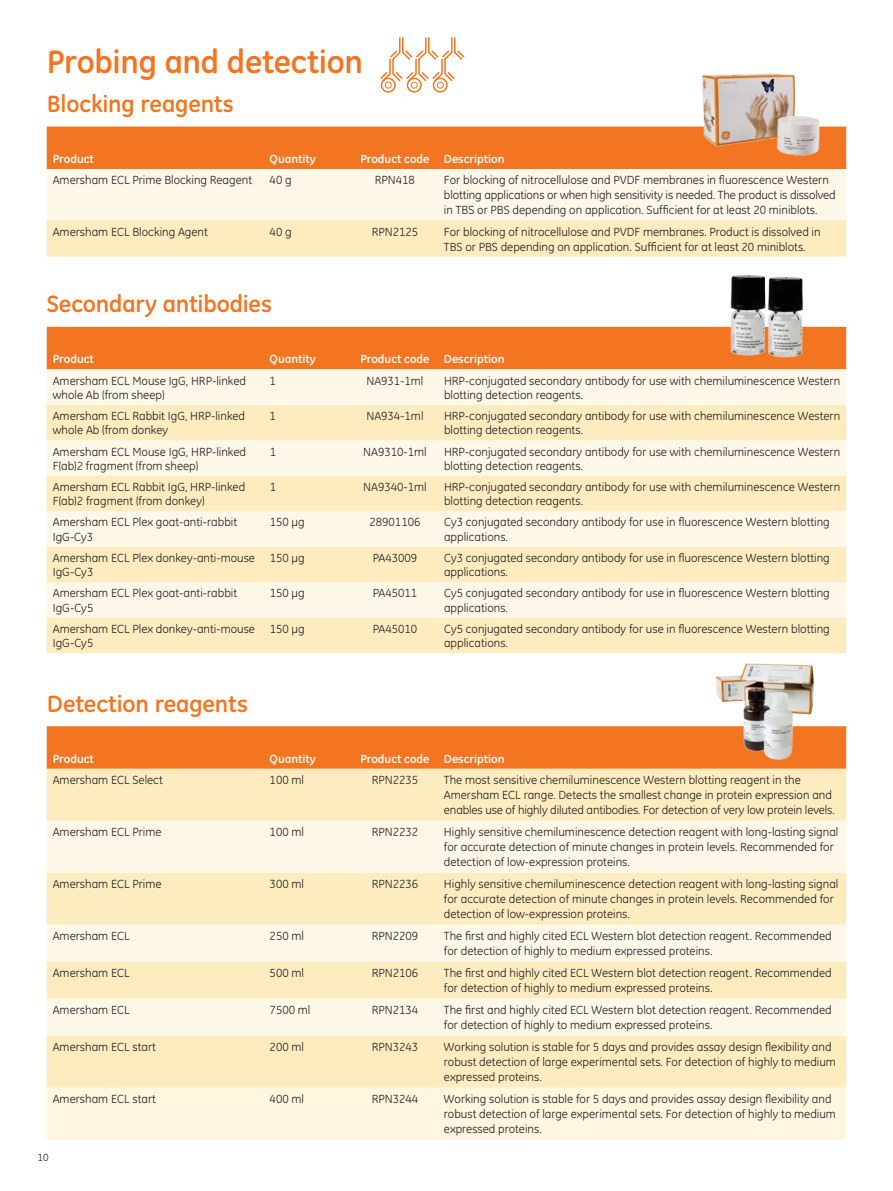
<style>
.page{position:relative;width:893px;height:1191px;background:#fff}
.page>*{position:absolute;margin:0;border:0;box-sizing:border-box;transform-origin:0 0}
.t1{font:700 33px "GE Inspira";letter-spacing:-.01em;color:#f47521}
.t2{font:700 24px "GE Inspira";letter-spacing:-.005em;color:#f47521}
.t3{font:12px/15px "GE Inspira";color:#231f20}
.t4{font:700 12px "GE Inspira";color:#fff}
.t5{font:10.5px "GE Inspira";color:#231f20}
</style>
<div class="page">
<svg style="left:47px;top:127px;width:799px;height:129px;background:#fbcda2"></svg>
<div style="left:47px;top:327px;width:799px;height:42px;background:#f47521"></div>
<div style="left:47px;top:369px;width:799px;height:36px;background:#fef8e9"></div>
<svg style="left:47px;top:405px;width:799px;height:248px;background:#fef1d2"></svg>
<div style="left:47px;top:726px;width:799px;height:43px;background:#f47521"></div>
<div style="left:47px;top:769px;width:799px;height:318px;background:#feecc1"></div>
<svg style="left:47px;top:820px;width:799px;height:215px;background:#fef3d8"></svg>
<div style="left:47px;top:1087px;width:799px;height:52px;background:#fef6df"></div>
<svg style="left:380px;top:37px;width:85px;height:56px"></svg>
<img style="left:694px;top:73px;width:137px;height:85px">
<img style="left:700px;top:663px;width:135px;height:97px">
<img style="left:725px;top:275px;width:83px;height:88px">
<h1 class="t1" style="left:47px;top:40px;width:318px">Probing and detection</h1>
<h2 class="t2" style="left:47px;top:88px;width:189px">Blocking reagents</h2>
<p class="t4" style="left:53px;top:151px;width:43px">Product</p>
<p class="t4" style="left:270px;top:151px;width:48px">Quantity</p>
<p class="t4" style="left:360px;top:151px;width:146px">Product code Description</p>
<p class="t3" style="left:53px;top:173px;width:201px">Amersham ECL Prime Blocking Reagent</p>
<p class="t3" style="left:270px;top:173px;width:24px">40 g</p>
<p class="t3" style="left:375px;top:173px;width:42px">RPN418</p>
<p class="t3" style="left:444px;top:173px;width:393px">For blocking of nitrocellulose and PVDF membranes in fluorescence Western blotting applications or when high sensitivity is needed. The product is dissolved in TBS or PBS depending on application. Sufficient for at least 20 miniblots.</p>
<p class="t3" style="left:53px;top:224px;width:157px">Amersham ECL Blocking Agent</p>
<p class="t3" style="left:270px;top:224px;width:24px">40 g</p>
<p class="t3" style="left:372px;top:224px;width:48px">RPN2125</p>
<p class="t3" style="left:444px;top:224px;width:378px">For blocking of nitrocellulose and PVDF membranes. Product is dissolved in<br>TBS or PBS depending on application. Sufficient for at least 20 miniblots.</p>
<h2 class="t2" style="left:47px;top:289px;width:227px">Secondary antibodies</h2>
<p class="t4" style="left:53px;top:351px;width:43px">Product</p>
<p class="t4" style="left:270px;top:351px;width:48px">Quantity</p>
<p class="t4" style="left:360px;top:351px;width:146px">Product code Description</p>
<p class="t3" style="left:53px;top:373px;width:195px;line-height:14.2px">Amersham ECL Mouse IgG, HRP-linked whole Ab (from sheep)</p>
<p class="t3" style="left:270px;top:373px;width:8px">1</p>
<p class="t3" style="left:366px;top:373px;width:59px">NA931-1ml</p>
<p class="t3" style="left:444px;top:373px;width:398px;line-height:14.2px">HRP-conjugated secondary antibody for use with chemiluminescence Western blotting detection reagents.</p>
<p class="t3" style="left:53px;top:409px;width:194px;line-height:14.2px">Amersham ECL Rabbit IgG, HRP-linked whole Ab (from donkey</p>
<p class="t3" style="left:270px;top:408px;width:8px">1</p>
<p class="t3" style="left:366px;top:408px;width:59px">NA934-1ml</p>
<p class="t3" style="left:444px;top:409px;width:398px;line-height:14.2px">HRP-conjugated secondary antibody for use with chemiluminescence Western blotting detection reagents.</p>
<p class="t3" style="left:53px;top:444px;width:195px;line-height:14.2px">Amersham ECL Mouse IgG, HRP-linked<br>F(ab)2 fragment (from sheep)</p>
<p class="t3" style="left:270px;top:444px;width:8px">1</p>
<p class="t3" style="left:363px;top:444px;width:65px">NA9310-1ml</p>
<p class="t3" style="left:444px;top:444px;width:398px;line-height:14.2px">HRP-conjugated secondary antibody for use with chemiluminescence Western blotting detection reagents.</p>
<p class="t3" style="left:53px;top:480px;width:194px;line-height:14.2px">Amersham ECL Rabbit IgG, HRP-linked<br>F(ab)2 fragment (from donkey)</p>
<p class="t3" style="left:270px;top:479px;width:8px">1</p>
<p class="t3" style="left:363px;top:479px;width:65px">NA9340-1ml</p>
<p class="t3" style="left:444px;top:480px;width:398px;line-height:14.2px">HRP-conjugated secondary antibody for use with chemiluminescence Western blotting detection reagents.</p>
<p class="t3" style="left:53px;top:515px;width:186px;line-height:14.2px">Amersham ECL Plex goat-anti-rabbit<br>IgG-Cy3</p>
<p class="t3" style="left:270px;top:515px;width:36px">150 µg</p>
<p class="t3" style="left:370px;top:515px;width:52px">28901106</p>
<p class="t3" style="left:444px;top:515px;width:387px;line-height:14.2px">Cy3 conjugated secondary antibody for use in fluorescence Western blotting applications.</p>
<p class="t3" style="left:53px;top:551px;width:204px;line-height:14.2px">Amersham ECL Plex donkey-anti-mouse<br>IgG-Cy3</p>
<p class="t3" style="left:270px;top:550px;width:36px">150 µg</p>
<p class="t3" style="left:373px;top:550px;width:46px">PA43009</p>
<p class="t3" style="left:444px;top:551px;width:387px;line-height:14.2px">Cy3 conjugated secondary antibody for use in fluorescence Western blotting applications.</p>
<p class="t3" style="left:53px;top:586px;width:186px;line-height:14.2px">Amersham ECL Plex goat-anti-rabbit<br>IgG-Cy5</p>
<p class="t3" style="left:270px;top:586px;width:36px">150 µg</p>
<p class="t3" style="left:373px;top:586px;width:46px">PA45011</p>
<p class="t3" style="left:444px;top:586px;width:387px;line-height:14.2px">Cy5 conjugated secondary antibody for use in fluorescence Western blotting applications.</p>
<p class="t3" style="left:53px;top:621px;width:204px;line-height:14.2px">Amersham ECL Plex donkey-anti-mouse<br>IgG-Cy5</p>
<p class="t3" style="left:270px;top:621px;width:36px">150 µg</p>
<p class="t3" style="left:373px;top:621px;width:46px">PA45010</p>
<p class="t3" style="left:444px;top:621px;width:387px;line-height:14.2px">Cy5 conjugated secondary antibody for use in fluorescence Western blotting applications.</p>
<h2 class="t2" style="left:47px;top:688px;width:203px">Detection reagents</h2>
<p class="t4" style="left:53px;top:751px;width:43px">Product</p>
<p class="t4" style="left:270px;top:751px;width:48px">Quantity</p>
<p class="t4" style="left:360px;top:751px;width:146px">Product code Description</p>
<p class="t3" style="left:53px;top:772px;width:112px">Amersham ECL Select</p>
<p class="t3" style="left:270px;top:772px;width:36px">100 ml</p>
<p class="t3" style="left:372px;top:772px;width:48px">RPN2235</p>
<p class="t3" style="left:444px;top:772px;width:392px">The most sensitive chemiluminescence Western blotting reagent in the<br>Amersham ECL range. Detects the smallest change in protein expression and enables use of highly diluted antibodies. For detection of very low protein levels.</p>
<p class="t3" style="left:53px;top:824px;width:110px">Amersham ECL Prime</p>
<p class="t3" style="left:270px;top:824px;width:36px">100 ml</p>
<p class="t3" style="left:372px;top:824px;width:48px">RPN2232</p>
<p class="t3" style="left:444px;top:824px;width:396px">Highly sensitive chemiluminescence detection reagent with long-lasting signal for accurate detection of minute changes in protein levels. Recommended for detection of low-expression proteins.</p>
<p class="t3" style="left:53px;top:876px;width:110px">Amersham ECL Prime</p>
<p class="t3" style="left:270px;top:876px;width:36px">300 ml</p>
<p class="t3" style="left:372px;top:876px;width:48px">RPN2236</p>
<p class="t3" style="left:444px;top:876px;width:396px">Highly sensitive chemiluminescence detection reagent with long-lasting signal for accurate detection of minute changes in protein levels. Recommended for detection of low-expression proteins.</p>
<p class="t3" style="left:53px;top:928px;width:78px">Amersham ECL</p>
<p class="t3" style="left:270px;top:928px;width:36px">250 ml</p>
<p class="t3" style="left:372px;top:928px;width:48px">RPN2209</p>
<p class="t3" style="left:444px;top:928px;width:389px">The first and highly cited ECL Western blot detection reagent. Recommended for detection of highly to medium expressed proteins.</p>
<p class="t3" style="left:53px;top:965px;width:78px">Amersham ECL</p>
<p class="t3" style="left:270px;top:965px;width:36px">500 ml</p>
<p class="t3" style="left:372px;top:965px;width:48px">RPN2106</p>
<p class="t3" style="left:444px;top:965px;width:389px">The first and highly cited ECL Western blot detection reagent. Recommended for detection of highly to medium expressed proteins.</p>
<p class="t3" style="left:53px;top:1002px;width:78px">Amersham ECL</p>
<p class="t3" style="left:270px;top:1002px;width:42px">7500 ml</p>
<p class="t3" style="left:372px;top:1002px;width:48px">RPN2134</p>
<p class="t3" style="left:444px;top:1002px;width:389px">The first and highly cited ECL Western blot detection reagent. Recommended for detection of highly to medium expressed proteins.</p>
<p class="t3" style="left:53px;top:1039px;width:105px">Amersham ECL start</p>
<p class="t3" style="left:270px;top:1039px;width:36px">200 ml</p>
<p class="t3" style="left:372px;top:1039px;width:48px">RPN3243</p>
<p class="t3" style="left:444px;top:1039px;width:393px">Working solution is stable for 5 days and provides assay design flexibility and robust detection of large experimental sets. For detection of highly to medium expressed proteins.</p>
<p class="t3" style="left:53px;top:1091px;width:105px">Amersham ECL start</p>
<p class="t3" style="left:270px;top:1091px;width:36px">400 ml</p>
<p class="t3" style="left:372px;top:1091px;width:48px">RPN3244</p>
<p class="t3" style="left:444px;top:1091px;width:393px">Working solution is stable for 5 days and provides assay design flexibility and robust detection of large experimental sets. For detection of highly to medium expressed proteins.</p>
<p class="t5" style="left:38px;top:1151px;width:13px">10</p>
</div>
